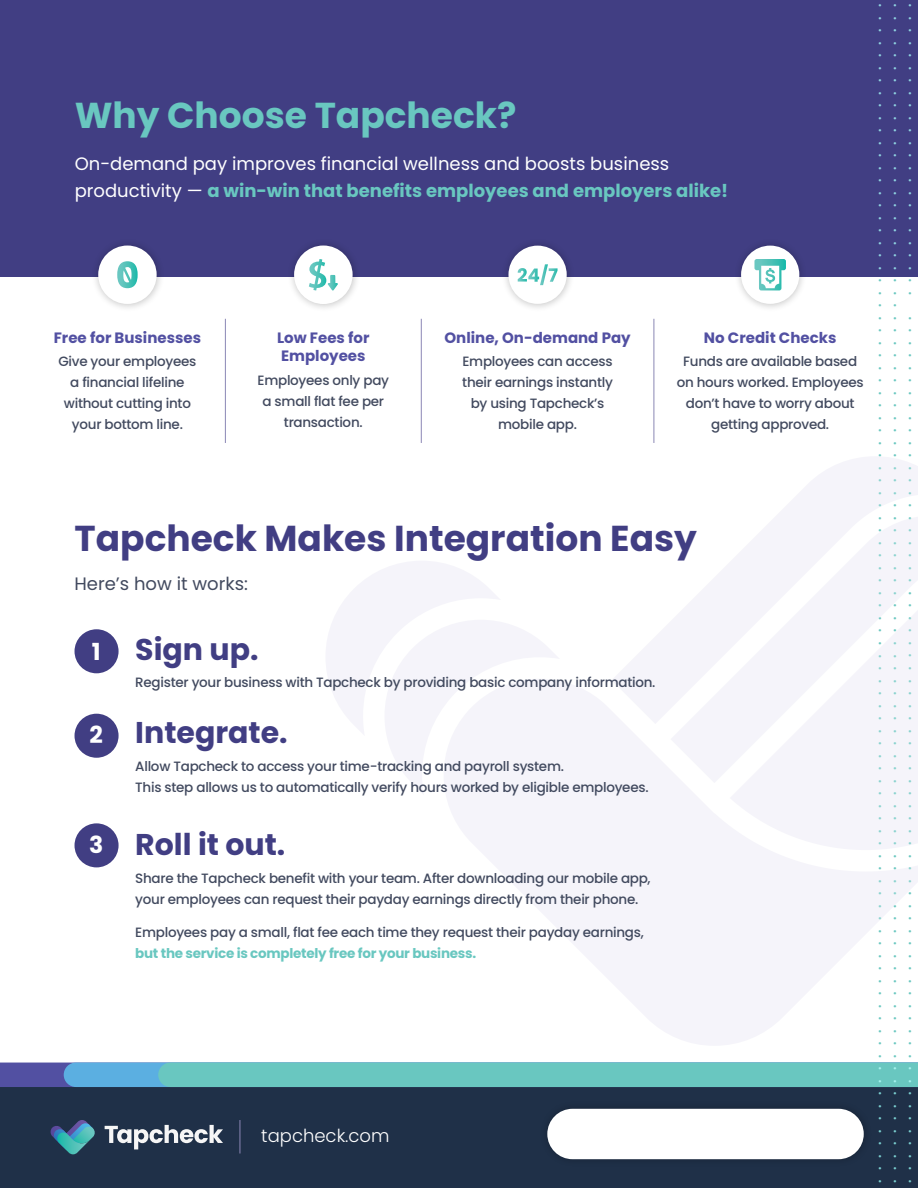
<style>
.page{position:relative;width:918px;height:1188px;background:#fff}
.page>*{position:absolute;margin:0;border:0;box-sizing:border-box;transform-origin:0 0}
.t1{font:700 36px "Poppins";color:#413e83}
.t2{font:700 36px "Poppins";color:#69c7c0}
.t3{font:700 30px "Poppins";color:#413e83}
.t4{font:700 23.55px "Poppins";color:#fff}
.t5{font:19.95px "Minion Pro";color:#69c7c0}
.t6{font:18px/27px "Poppins";color:#fff}
.t7{font:18px "Poppins";color:#424a5f}
.t8{font:300 18px "Poppins";color:#fff}
.t9{font:700 15px "Poppins";color:#5250a2}
.t10{font:500 13.5px/21px "Poppins";letter-spacing:-.02em;color:#424a5f;text-align:center}
.t11{font:700 13.5px "Poppins";letter-spacing:-.02em;color:#69c7c0}
.s1{font-weight:700;color:#69c7c0}
</style>
<div class="page">
<div style="left:0;top:1087px;width:918px;height:101px;background:#1f3048"></div>
<svg style="left:326px;top:457px;width:592px;height:588px"></svg>
<svg style="left:0;top:1063px;width:918px;height:24px;background:#65bbc1"></svg>
<div style="left:0;top:0;width:918px;height:276px;background:#413e83"></div>
<hr style="left:225px;top:319px;width:1px;height:124px;background:#8b87b5">
<hr style="left:421px;top:319px;width:1px;height:124px;background:#8b87b5">
<hr style="left:654px;top:319px;width:1px;height:124px;background:#8b87b5">
<div style="left:733px;top:237px;width:74px;height:75px;background:#000;opacity:.25"></div>
<div style="left:741px;top:246px;width:58px;height:58px;background:#fff;border-radius:50%"></div>
<svg style="left:754px;top:259px;width:32px;height:31px"></svg>
<div style="left:286px;top:237px;width:74px;height:75px;background:#000;opacity:.25"></div>
<div style="left:294px;top:246px;width:59px;height:58px;background:#fff;border-radius:50%"></div>
<svg style="left:309px;top:259px;width:29px;height:32px"></svg>
<div style="left:90px;top:237px;width:74px;height:75px;background:#000;opacity:.25"></div>
<div style="left:98px;top:246px;width:59px;height:58px;background:#fff;border-radius:50%"></div>
<svg style="left:117px;top:261px;width:21px;height:27px"></svg>
<div style="left:501px;top:237px;width:74px;height:75px;background:#000;opacity:.25"></div>
<div style="left:508px;top:246px;width:59px;height:58px;background:#fff;border-radius:50%"></div>
<svg style="left:518px;top:264px;width:40px;height:21px"></svg>
<div style="left:75px;top:629px;width:44px;height:44px;background:#413e83;border-radius:50%"></div>
<div style="left:75px;top:714px;width:44px;height:44px;background:#413e83;border-radius:50%"></div>
<div style="left:75px;top:823px;width:44px;height:44px;background:#413e83;border-radius:50%"></div>
<div style="left:539px;top:1101px;width:333px;height:67px;background:#000;opacity:.25"></div>
<div style="left:547px;top:1109px;width:317px;height:50px;background:#fff;border-radius:25px"></div>
<svg style="left:105px;top:1125px;width:118px;height:24px"></svg>
<svg style="left:50px;top:1120px;width:45px;height:34px;background:#377086"></svg>
<hr style="left:240px;top:1120px;width:1px;height:34px;background:#8b87b5">
<h1 class="t2" style="left:75px;top:95px;width:443px">Why Choose Tapcheck?</h1>
<h3 class="t6" style="left:75px;top:150px;width:655px">On-demand pay improves financial wellness and boosts business productivity — <span class="s1">a win-win that benefits employees and employers alike!</span></h3>
<p class="t9" style="left:54px;top:329px;width:149px">Free for Businesses</p>
<p class="t9" style="left:277px;top:329px;width:94px">Low Fees for</p>
<p class="t10" style="left:58px;top:351px;width:140px">Give your employees</p>
<p class="t9" style="left:281px;top:347px;width:86px">Employees</p>
<p class="t10" style="left:64px;top:372px;width:129px">a financial lifeline without cutting into your bottom line.</p>
<p class="t10" style="left:258px;top:370px;width:133px">Employees only pay a small flat fee per transaction.</p>
<p class="t9" style="left:444px;top:329px;width:188px">Online, On-demand Pay</p>
<p class="t10" style="left:462px;top:351px;width:152px">Employees can access their earnings instantly by using Tapcheck’s mobile app.</p>
<p class="t9" style="left:704px;top:329px;width:134px">No Credit Checks</p>
<p class="t10" style="left:677px;top:350px;width:188px">Funds are available based on hours worked. Employees don’t have to worry about getting approved.</p>
<h1 class="t1" style="left:75px;top:517px;width:624px">Tapcheck Makes Integration Easy</h1>
<h3 class="t7" style="left:75px;top:573px;width:175px">Here’s how it works:</h3>
<h3 class="t4" style="left:92px;top:638px;width:10px">1</h3>
<h3 class="t4" style="left:90px;top:721px;width:15px">2</h3>
<h3 class="t4" style="left:89px;top:831px;width:16px">3</h3>
<h2 class="t3" style="left:135px;top:632px;width:125px">Sign up.</h2>
<p class="t10" style="left:135px;top:672px;width:522px">Register your business with Tapcheck by providing basic company information.</p>
<h2 class="t3" style="left:135px;top:715px;width:154px">Integrate.</h2>
<p class="t10" style="left:135px;top:756px;width:515px;text-align:left">Allow Tapcheck to access your time-tracking and payroll system.<br>This step allows us to automatically verify hours worked by eligible employees.</p>
<h2 class="t3" style="left:135px;top:827px;width:152px">Roll it out.</h2>
<p class="t10" style="left:135px;top:868px;width:517px;text-align:left">Share the Tapcheck benefit with your team. After downloading our mobile app, your employees can request their payday earnings directly from their phone.</p>
<p class="t10" style="left:135px;top:922px;width:510px">Employees pay a small, flat fee each time they request their payday earnings,</p>
<p class="t11" style="left:135px;top:946px;width:342px">but the service is completely free for your business.</p>
<h3 class="t8" style="left:261px;top:1126px;width:130px">tapcheck.com</h3>
<h3 class="t5" style="left:899px;top:3px;width:1182px;rotate:90deg">...............................................................................................</h3>
<h3 class="t5" style="left:914px;top:3px;width:1182px;rotate:90deg">...............................................................................................</h3>
<h3 class="t5" style="left:929px;top:3px;width:1182px;rotate:90deg">........................ ......................................................................</h3>
</div>
